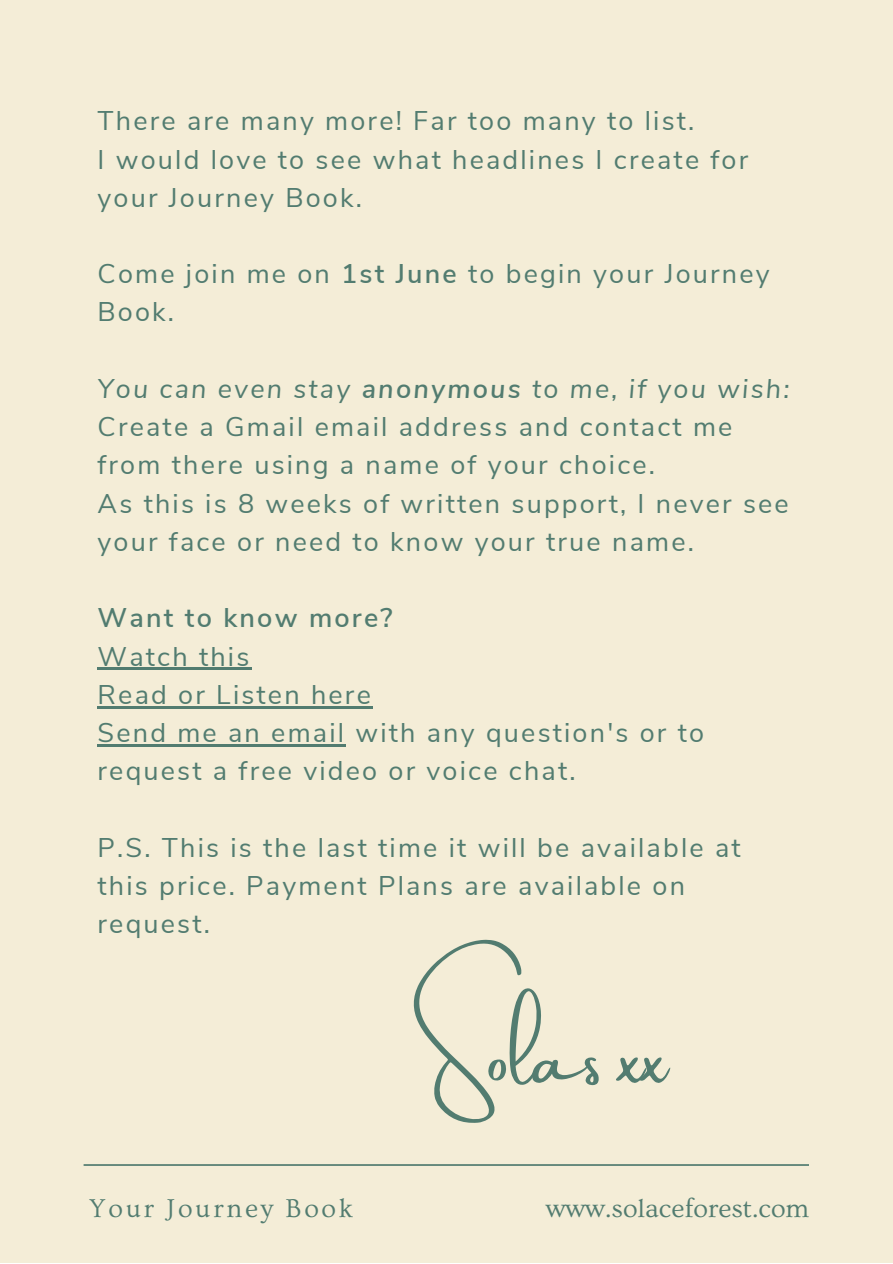
<style>
.page{position:relative;width:893px;height:1264px;background:#fff}
.page>*{position:absolute;margin:0;border:0;box-sizing:border-box;transform-origin:0 0}
.t1{font:73.5px "Amsterdam Two";color:#527c70}
.t2{font:27px/38.2px "Nunito Sans";letter-spacing:.08em;color:#527c70}
.t3{font:italic 27px "Nunito Sans";letter-spacing:.08em;color:#527c70}
.t4{font:27px "Ovo";color:#527c70}
.t5{font:600 27px "Nunito Sans";letter-spacing:.08em;color:#527c70}
.t6{font:27px "Ovo";letter-spacing:.1em;color:#527c70}
.s1{font-weight:600}
</style>
<div class="page">
<div style="left:0;top:0;width:892px;height:1262px;background:#f4edd7"></div>
<hr style="left:98px;top:667px;width:153px;height:3px;background:#527c70">
<hr style="left:98px;top:706px;width:275px;height:2px;background:#527c70">
<hr style="left:98px;top:744px;width:248px;height:2px;background:#527c70">
<svg style="left:84px;top:1164px;width:725px;height:1px"></svg>
<p class="t2" style="left:98px;top:102px;width:598px">There are many more! Far too many to list.</p>
<p class="t2" style="left:98px;top:140px;width:652px">I would love to see what headlines I create for your Journey Book.</p>
<p class="t2" style="left:98px;top:255px;width:673px">Come join me on <span class="s1">1st June</span> to begin your Journey<br>Book.</p>
<p class="t3" style="left:98px;top:370px;width:693px">You can even stay <span class="s1">anonymous</span> to me, if you wish:</p>
<p class="t2" style="left:98px;top:408px;width:636px">Create a Gmail email address and contact me from there using a name of your choice.</p>
<p class="t2" style="left:98px;top:484px;width:692px">As this is 8 weeks of written support, I never see your face or need to know your true name.</p>
<p class="t5" style="left:98px;top:600px;width:296px">Want to know more?</p>
<p class="t2" style="left:98px;top:637px;width:153px">Watch this</p>
<p class="t2" style="left:98px;top:675px;width:275px">Read or Listen here</p>
<p class="t2" style="left:98px;top:714px;width:608px">Send me an email with any question's or to request a free video or voice chat.</p>
<p class="t2" style="left:98px;top:828px;width:644px">P.S. This is the last time it will be available at this price. Payment Plans are available on request.</p>
<p class="t1" style="left:423px;top:1017px;width:246px">Solas xx</p>
<p class="t6" style="left:89px;top:1193px;width:265px">Your Journey Book</p>
<p class="t4" style="left:545px;top:1193px;width:265px">www.solaceforest.com</p>
</div>
